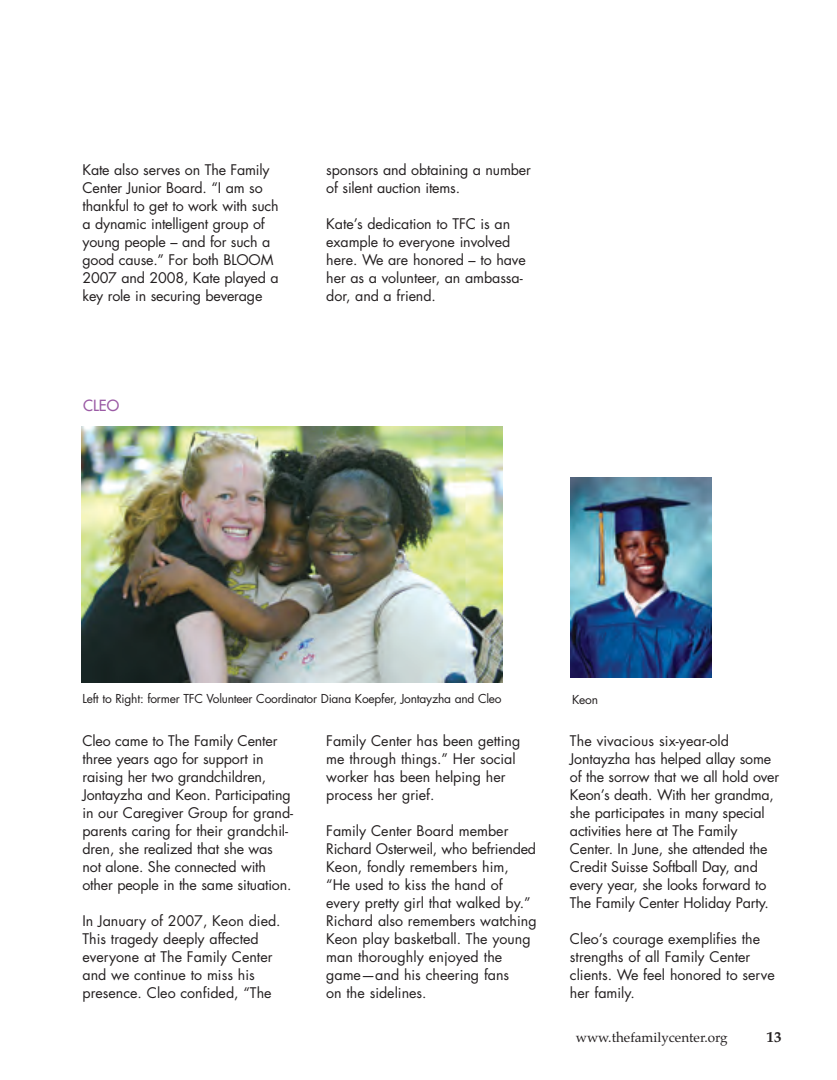
<style>
.page{position:relative;width:837px;height:1080px;background:#fff}
.page>*{position:absolute;margin:0;border:0;box-sizing:border-box;transform-origin:0 0}
.t1{font:15px "Futura";color:#9b5ba5}
.t2{font:700 15px "Palatino";color:#231f20}
.t3{font:14.25px/18px "Futura";letter-spacing:-.005em;color:#231f20}
.t4{font:13.5px "Palatino";color:#231f20}
.t5{font:12px "Futura";letter-spacing:-.02em;color:#231f20}
</style>
<div class="page">
<img style="left:81px;top:427px;width:421px;height:255px">
<img style="left:571px;top:477px;width:140px;height:201px">
<p class="t3" style="left:82px;top:162px;width:198px">Kate also serves on The Family<br>Center Junior Board. “I am so thankful to get to work with such a dynamic intelligent group of young people – and for such a good cause.” For both BLOOM<br>2007 and 2008, Kate played a key role in securing beverage</p>
<p class="t3" style="left:326px;top:162px;width:206px">sponsors and obtaining a number of silent auction items.</p>
<p class="t3" style="left:326px;top:216px;width:201px">Kate’s dedication to TFC is an example to everyone involved here. We are honored – to have her as a volunteer, an ambassa&shy;dor, and a friend.</p>
<p class="t1" style="left:83px;top:398px;width:37px">CLEO</p>
<p class="t5" style="left:82px;top:694px;width:421px">Left to Right: former TFC Volunteer Coordinator Diana Koepfer, Jontayzha and Cleo</p>
<p class="t3" style="left:82px;top:733px;width:212px">Cleo came to The Family Center three years ago for support in raising her two grandchildren,<br>Jontayzha and Keon. Participating in our Caregiver Group for grand&shy;parents caring for their grandchil&shy;dren, she realized that she was not alone. She connected with other people in the same situation.</p>
<p class="t3" style="left:82px;top:913px;width:200px">In January of 2007, Keon died.<br>This tragedy deeply affected everyone at The Family Center and we continue to miss his presence. Cleo confided, “The</p>
<p class="t3" style="left:326px;top:733px;width:196px">Family Center has been getting me through things.” Her social worker has been helping her process her grief.</p>
<p class="t3" style="left:326px;top:823px;width:212px">Family Center Board member<br>Richard Osterweil, who befriended<br>Keon, fondly remembers him,<br>“He used to kiss the hand of every pretty girl that walked by.”<br>Richard also remembers watching<br>Keon play basketball. The young man thoroughly enjoyed the game—and his cheering fans<br>on the sidelines.</p>
<p class="t5" style="left:572px;top:694px;width:27px">Keon</p>
<p class="t3" style="left:570px;top:733px;width:211px">The vivacious six-year-old<br>Jontayzha has helped allay some of the sorrow that we all hold over<br>Keon’s death. With her grandma, she participates in many special activities here at The Family<br>Center. In June, she attended the<br>Credit Suisse Softball Day, and every year, she looks forward to<br>The Family Center Holiday Party.</p>
<p class="t3" style="left:570px;top:931px;width:207px">Cleo’s courage exemplifies the strengths of all Family Center clients. We feel honored to serve her family.</p>
<p class="t4" style="left:576px;top:1030px;width:154px">www.thefamilycenter.org</p>
<p class="t2" style="left:766px;top:1028px;width:16px">13</p>
</div>
